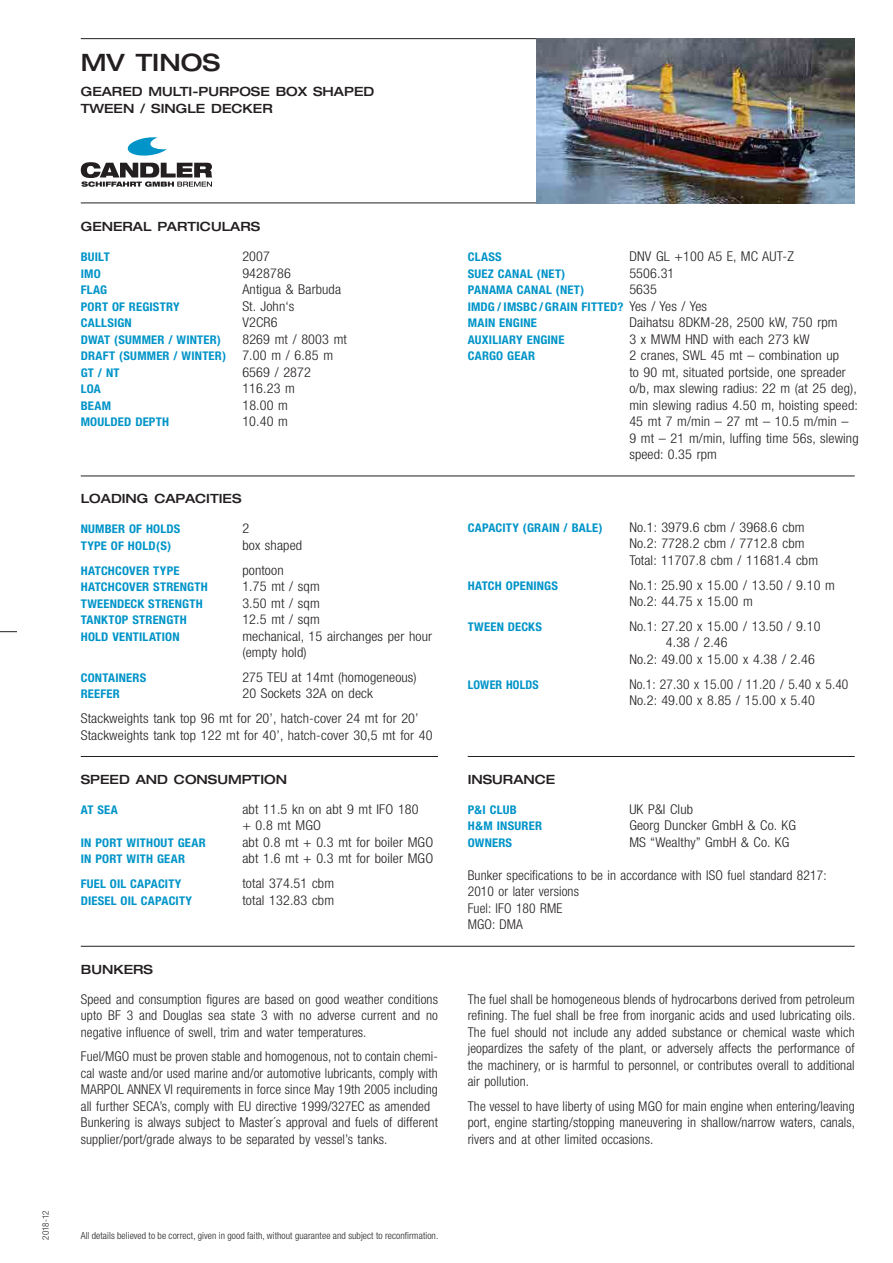
<style>
.page{position:relative;width:893px;height:1263px;background:#fff}
.page>*{position:absolute;margin:0;border:0;box-sizing:border-box;transform-origin:0 0}
.t1{font:500 expanded 24px "Helvetica Neue";color:#231f20}
.t2{font:300 condensed 13.5px/16.5px "Helvetica Neue";letter-spacing:.01em;color:#231f20;text-align:justify}
.t3{font:300 condensed 13.5px/16.5px "Helvetica Neue";letter-spacing:.01em;color:#231f20;scale:1.05 1}
.t4{font:500 expanded 12.75px "Helvetica Neue";color:#231f20}
.t5{font:700 condensed 12px "Helvetica Neue";letter-spacing:.015em;color:#0094c8;scale:1.05 1}
.t6{font:700 condensed 12px "Helvetica Neue";letter-spacing:.015em;color:#0094c8}
.t7{font:300 condensed 9.75px "Helvetica Neue";letter-spacing:.01em;color:#231f20}
.t8{font:300 condensed 9px "Helvetica Neue";letter-spacing:.01em;color:#231f20}
.s1{font-weight:300;font-size:13.5px;color:#231f20}
</style>
<div class="page">
<hr style="left:81px;top:203px;width:455px;height:1px;background:#231f20">
<hr style="left:81px;top:476px;width:774px;height:1px;background:#231f20">
<hr style="left:81px;top:946px;width:774px;height:1px;background:#231f20">
<hr style="left:81px;top:756px;width:357px;height:1px;background:#231f20">
<hr style="left:81px;top:38px;width:455px;height:1px;background:#231f20">
<svg style="left:81px;top:137px;width:131px;height:50px"></svg>
<svg style="left:0;top:631px;width:17px;height:1px"></svg>
<hr style="left:468px;top:756px;width:387px;height:1px;background:#231f20">
<img style="left:536px;top:38px;width:319px;height:165px">
<p class="t1" style="left:81px;top:48px;width:141px">MV TINOS</p>
<p class="t4" style="left:81px;top:84px;width:295px">GEARED MULTI-PURPOSE BOX SHAPED</p>
<p class="t4" style="left:81px;top:100px;width:194px">TWEEN / SINGLE DECKER</p>
<p class="t8" style="left:41px;top:1240px;width:31px;rotate:-90deg">2018-12</p>
<p class="t4" style="left:81px;top:219px;width:181px">GENERAL PARTICULARS</p>
<p class="t5" style="left:81px;top:250px;width:29px">BUILT</p>
<p class="t3" style="left:242px;top:248px;width:28px">2007</p>
<p class="t5" style="left:81px;top:266px;width:20px">IMO</p>
<p class="t3" style="left:242px;top:264px;width:48px">9428786</p>
<p class="t5" style="left:81px;top:283px;width:27px">FLAG</p>
<p class="t3" style="left:242px;top:281px;width:96px">Antigua &amp; Barbuda</p>
<p class="t5" style="left:81px;top:299px;width:96px">PORT OF REGISTRY</p>
<p class="t3" style="left:242px;top:297px;width:51px">St. John‘s</p>
<p class="t5" style="left:81px;top:316px;width:50px">CALLSIGN</p>
<p class="t3" style="left:242px;top:314px;width:35px">V2CR6</p>
<p class="t5" style="left:81px;top:332px;width:135px">DWAT (SUMMER / WINTER)</p>
<p class="t3" style="left:242px;top:330px;width:101px">8269 mt / 8003 mt</p>
<p class="t5" style="left:81px;top:349px;width:242px">DRAFT (SUMMER / WINTER) <span class="s1">7.00 m / 6.85 m</span></p>
<p class="t5" style="left:81px;top:365px;width:38px">GT / NT</p>
<p class="t3" style="left:242px;top:363px;width:67px">6569 / 2872</p>
<p class="t5" style="left:81px;top:382px;width:21px">LOA</p>
<p class="t3" style="left:242px;top:380px;width:52px">116.23 m</p>
<p class="t5" style="left:81px;top:398px;width:30px">BEAM</p>
<p class="t3" style="left:242px;top:396px;width:45px">18.00 m</p>
<p class="t5" style="left:81px;top:415px;width:86px">MOULDED DEPTH</p>
<p class="t3" style="left:242px;top:413px;width:45px">10.40 m</p>
<p class="t4" style="left:81px;top:491px;width:162px">LOADING CAPACITIES</p>
<p class="t5" style="left:81px;top:522px;width:96px">NUMBER OF HOLDS</p>
<p class="t3" style="left:242px;top:520px;width:8px">2</p>
<p class="t5" style="left:81px;top:538px;width:88px">TYPE OF HOLD(S)</p>
<p class="t3" style="left:242px;top:537px;width:58px">box shaped</p>
<p class="t5" style="left:81px;top:563px;width:96px">HATCHCOVER TYPE</p>
<p class="t3" style="left:242px;top:561px;width:41px">pontoon</p>
<p class="t5" style="left:81px;top:580px;width:122px">HATCHCOVER STRENGTH</p>
<p class="t3" style="left:242px;top:578px;width:75px">1.75 mt / sqm</p>
<p class="t5" style="left:81px;top:596px;width:118px">TWEENDECK STRENGTH</p>
<p class="t3" style="left:242px;top:594px;width:75px">3.50 mt / sqm</p>
<p class="t5" style="left:81px;top:613px;width:103px">TANKTOP STRENGTH</p>
<p class="t3" style="left:242px;top:611px;width:75px">12.5 mt / sqm</p>
<p class="t5" style="left:81px;top:629px;width:96px">HOLD VENTILATION</p>
<p class="t3" style="left:242px;top:627px;width:182px">mechanical, 15 airchanges per hour</p>
<p class="t3" style="left:242px;top:644px;width:63px">(empty hold)</p>
<p class="t5" style="left:81px;top:670px;width:64px">CONTAINERS</p>
<p class="t3" style="left:242px;top:669px;width:168px">275 TEU at 14mt (homogeneous)</p>
<p class="t5" style="left:81px;top:687px;width:39px">REEFER</p>
<p class="t3" style="left:242px;top:685px;width:126px">20 Sockets 32A on deck</p>
<p class="t3" style="left:81px;top:710px;width:323px">Stackweights tank top 96 mt for 20’, hatch-cover 24 mt for 20’</p>
<p class="t3" style="left:81px;top:726px;width:336px">Stackweights tank top 122 mt for 40’, hatch-cover 30,5 mt for 40</p>
<p class="t4" style="left:81px;top:771px;width:208px">SPEED AND CONSUMPTION</p>
<p class="t5" style="left:81px;top:802px;width:37px">AT SEA</p>
<p class="t3" style="left:242px;top:801px;width:169px">abt 11.5 kn on abt 9 mt IFO 180</p>
<p class="t3" style="left:242px;top:817px;width:76px">+ 0.8 mt MGO</p>
<p class="t5" style="left:81px;top:835px;width:121px">IN PORT WITHOUT GEAR</p>
<p class="t3" style="left:242px;top:834px;width:183px">abt 0.8 mt + 0.3 mt for boiler MGO</p>
<p class="t5" style="left:81px;top:852px;width:101px">IN PORT WITH GEAR</p>
<p class="t3" style="left:242px;top:850px;width:183px">abt 1.6 mt + 0.3 mt for boiler MGO</p>
<p class="t5" style="left:81px;top:876px;width:97px">FUEL OIL CAPACITY</p>
<p class="t3" style="left:242px;top:875px;width:89px">total 374.51 cbm</p>
<p class="t5" style="left:81px;top:893px;width:108px">DIESEL OIL CAPACITY</p>
<p class="t3" style="left:242px;top:891px;width:89px">total 132.83 cbm</p>
<p class="t4" style="left:81px;top:961px;width:74px">BUNKERS</p>
<p class="t2" style="left:81px;top:990px;width:359px">Speed and consumption figures are based on good weather conditions upto BF 3 and Douglas sea state 3 with no adverse current and no negative influence of swell, trim and water temperatures.</p>
<p class="t2" style="left:81px;top:1048px;width:359px">Fuel/MGO must be proven stable and homogenous, not to contain chemi&shy;cal waste and/or used marine and/or automotive lubricants, comply with MARPOL ANNEX VI requirements in force since May 19th 2005 including all further SECA’s, comply with EU directive 1999/327EC as amended</p>
<p class="t2" style="left:81px;top:1114px;width:359px">Bunkering is always subject to Master´s approval and fuels of different supplier/port/grade always to be separated by vessel’s tanks.</p>
<p class="t5" style="left:468px;top:249px;width:34px">CLASS</p>
<p class="t3" style="left:629px;top:248px;width:158px">DNV GL +100 A5 E, MC AUT-Z</p>
<p class="t5" style="left:468px;top:266px;width:94px">SUEZ CANAL (NET)</p>
<p class="t3" style="left:629px;top:264px;width:44px">5506.31</p>
<p class="t5" style="left:468px;top:282px;width:112px">PANAMA CANAL (NET)</p>
<p class="t3" style="left:629px;top:281px;width:28px">5635</p>
<p class="t5" style="left:468px;top:299px;width:229px">IMDG / IMSBC / GRAIN FITTED? <span class="s1">Yes / Yes / Yes</span></p>
<p class="t5" style="left:468px;top:315px;width:67px">MAIN ENGINE</p>
<p class="t3" style="left:629px;top:314px;width:200px">Daihatsu 8DKM-28, 2500 kW, 750 rpm</p>
<p class="t5" style="left:468px;top:332px;width:94px">AUXILIARY ENGINE</p>
<p class="t3" style="left:629px;top:330px;width:173px">3 x MWM HND with each 273 kW</p>
<p class="t5" style="left:468px;top:348px;width:66px">CARGO GEAR</p>
<p class="t3" style="left:629px;top:347px;width:201px">2 cranes, SWL 45 mt – combination up</p>
<p class="t3" style="left:629px;top:363px;width:220px">to 90 mt, situated portside, one spreader o/b, max slewing radius: 22 m (at 25 deg), min slewing radius 4.50 m, hoisting speed:<br>45 mt 7 m/min – 27 mt – 10.5 m/min –<br>9 mt – 21 m/min, luffing time 56s, slewing speed: 0.35 rpm</p>
<p class="t5" style="left:468px;top:520px;width:130px">CAPACITY (GRAIN / BALE)</p>
<p class="t3" style="left:629px;top:519px;width:181px">No.1: 3979.6 cbm / 3968.6 cbm<br>No.2: 7728.2 cbm / 7712.8 cbm<br>Total: 11707.8 cbm / 11681.4 cbm</p>
<p class="t5" style="left:468px;top:578px;width:87px">HATCH OPENINGS</p>
<p class="t3" style="left:629px;top:576px;width:197px">No.1: 25.90 x 15.00 / 13.50 / 9.10 m</p>
<p class="t3" style="left:629px;top:593px;width:119px">No.2: 44.75 x 15.00 m</p>
<p class="t5" style="left:468px;top:619px;width:72px">TWEEN DECKS</p>
<p class="t3" style="left:629px;top:618px;width:184px">No.1: 27.20 x 15.00 / 13.50 / 9.10</p>
<p class="t3" style="left:666px;top:634px;width:60px">4.38 / 2.46</p>
<p class="t3" style="left:629px;top:651px;width:178px">No.2: 49.00 x 15.00 x 4.38 / 2.46</p>
<p class="t6" style="left:468px;top:677px;width:73px">LOWER HOLDS</p>
<p class="t2" style="left:629px;top:675px;width:221px">No.1: 27.30 x 15.00 / 11.20 / 5.40 x 5.40</p>
<p class="t3" style="left:629px;top:692px;width:178px">No.2: 49.00 x 8.85 / 15.00 x 5.40</p>
<p class="t4" style="left:468px;top:771px;width:89px">INSURANCE</p>
<p class="t5" style="left:468px;top:802px;width:48px">P&amp;I CLUB</p>
<p class="t3" style="left:629px;top:801px;width:62px">UK P&amp;I Club</p>
<p class="t5" style="left:468px;top:819px;width:72px">H&amp;M INSURER</p>
<p class="t3" style="left:629px;top:817px;width:160px">Georg Duncker GmbH &amp; Co. KG</p>
<p class="t5" style="left:468px;top:835px;width:44px">OWNERS</p>
<p class="t3" style="left:629px;top:834px;width:154px">MS “Wealthy” GmbH &amp; Co. KG</p>
<p class="t2" style="left:468px;top:867px;width:360px">Bunker specifications to be in accordance with ISO fuel standard 8217:<br>2010 or later versions</p>
<p class="t2" style="left:468px;top:900px;width:96px">Fuel: IFO 180 RME</p>
<p class="t2" style="left:468px;top:916px;width:57px">MGO: DMA</p>
<p class="t2" style="left:468px;top:990px;width:389px">The fuel shall be homogeneous blends of hydrocarbons derived from petroleum refining. The fuel shall be free from inorganic acids and used lubricating oils.<br>The fuel should not include any added substance or chemical waste which jeopardizes the safety of the plant, or adversely affects the performance of the machinery, or is harmful to personnel, or contributes overall to additional air pollution.</p>
<p class="t2" style="left:468px;top:1098px;width:389px">The vessel to have liberty of using MGO for main engine when entering/leaving port, engine starting/stopping maneuvering in shallow/narrow waters, canals, rivers and at other limited occasions.</p>
<p class="t7" style="left:81px;top:1230px;width:359px">All details believed to be correct, given in good faith, without guarantee and subject to reconfirmation.</p>
</div>
